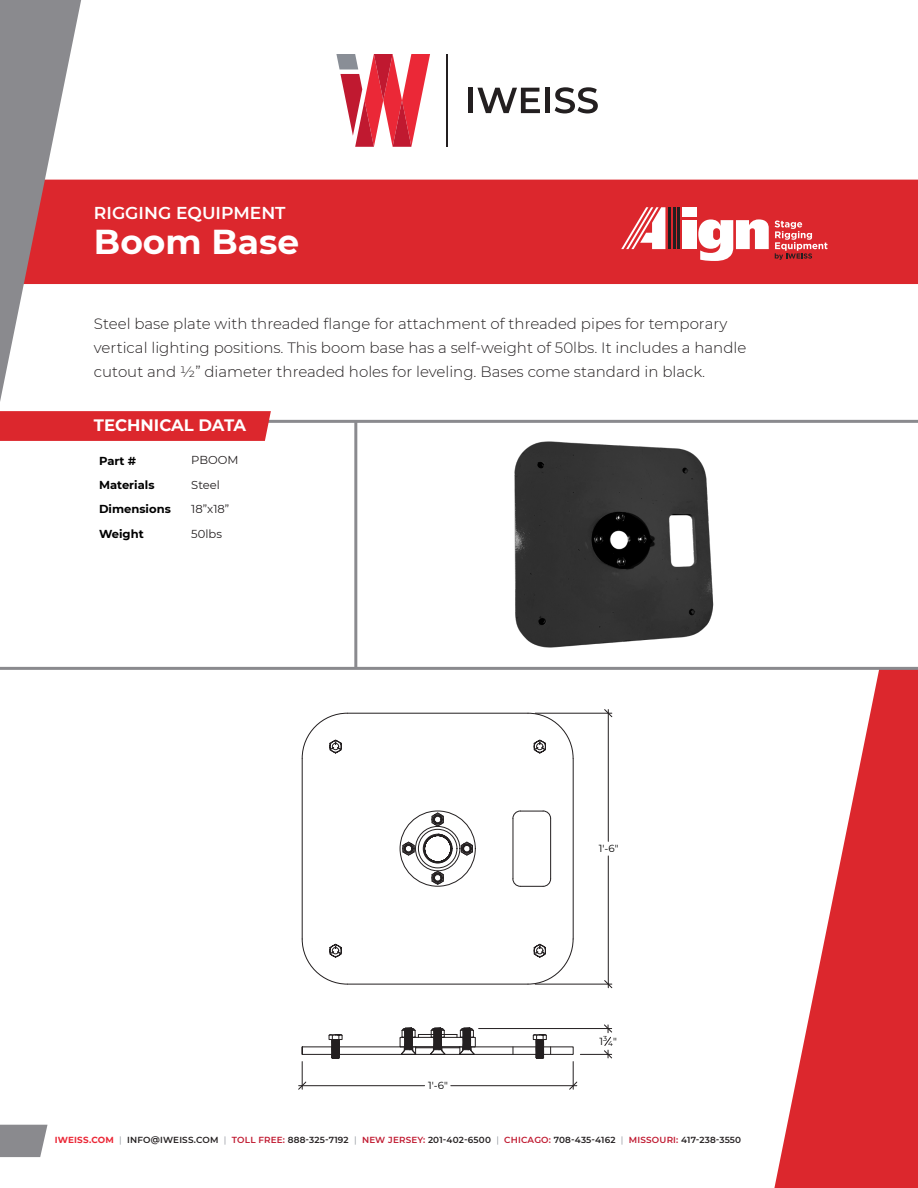
<style>
.page{position:relative;width:918px;height:1188px;background:#fff}
.page>*{position:absolute;margin:0;border:0;box-sizing:border-box;transform-origin:0 0}
.t1{font:700 34.5px "Montserrat";color:#fff}
.t2{font:600 17.25px "Montserrat";color:#fff}
.t3{font:700 16.5px "Montserrat";color:#fff}
.t4{font:300 15px/24px "Montserrat";color:#231f20}
.t5{font:700 11.55px "Montserrat";color:#000}
.t6{font:11.55px "Montserrat";color:#231f20}
.t7{font:10.2px "Montserrat";color:#000}
.t8{font:600 8.85px "Montserrat";letter-spacing:.02em;color:#231f20}
.t9{font:7.2px "Montserrat";color:#000}
.s1{font-weight:700;color:#eb2837}
.s2{font-weight:400;color:#898e96}
.s3{color:#c01930}
</style>
<div class="page">
<svg style="left:774px;top:670px;width:144px;height:518px;fill:#dc272d"></svg>
<hr style="left:0;top:420px;width:918px;height:3px;background:#8a8a8e">
<hr style="left:0;top:667px;width:918px;height:3px;background:#8a8a8e">
<hr style="left:354px;top:421px;width:3px;height:247px;background:#8a8a8e">
<div style="left:81px;top:180px;width:837px;height:104px;background:#dc272d"></div>
<svg style="left:0;top:0;width:81px;height:402px"></svg>
<svg style="left:0;top:1125px;width:48px;height:32px;background:#949497"></svg>
<svg style="left:0;top:411px;width:271px;height:30px;background:#dc2a30"></svg>
<svg style="left:775px;top:221px;width:52px;height:39px;background:#d95055"></svg>
<hr style="left:668px;top:207px;width:2px;height:42px;background:#231f20">
<hr style="left:673px;top:207px;width:2px;height:42px;background:#231f20">
<hr style="left:678px;top:207px;width:2px;height:42px;background:#231f20">
<div style="left:682px;top:207px;width:15px;height:10px;background:#fff"></div>
<div style="left:682px;top:220px;width:15px;height:29px;background:#fff"></div>
<svg style="left:621px;top:207px;width:44px;height:42px"></svg>
<svg style="left:698px;top:219px;width:71px;height:42px"></svg>
<div style="left:468px;top:88px;width:5px;height:25px;background:#231f20"></div>
<svg style="left:477px;top:88px;width:63px;height:25px"></svg>
<div style="left:545px;top:88px;width:5px;height:25px;background:#231f20"></div>
<svg style="left:555px;top:87px;width:43px;height:26px"></svg>
<hr style="left:447px;top:54px;width:1px;height:93px;background:#231f20">
<svg style="left:336px;top:54px;width:94px;height:93px"></svg>
<hr style="left:573px;top:758px;width:1px;height:181px;background:#231f20">
<hr style="left:347px;top:713px;width:181px;height:1px;background:#231f20">
<hr style="left:302px;top:758px;width:1px;height:181px;background:#231f20">
<hr style="left:347px;top:984px;width:181px;height:1px;background:#231f20">
<svg style="left:512px;top:878px;width:39px;height:9px"></svg>
<hr style="left:550px;top:819px;width:1px;height:60px;background:#231f20">
<svg style="left:512px;top:810px;width:39px;height:9px"></svg>
<hr style="left:513px;top:819px;width:1px;height:60px;background:#231f20">
<div style="left:415px;top:826px;width:45px;height:45px;border:1px solid #231f20;border-radius:50%"></div>
<svg style="left:302px;top:713px;width:48px;height:46px"></svg>
<svg style="left:527px;top:713px;width:47px;height:46px"></svg>
<svg style="left:526px;top:938px;width:48px;height:47px"></svg>
<svg style="left:302px;top:938px;width:48px;height:47px"></svg>
<div style="left:423px;top:834px;width:29px;height:29px;border:1px solid #231f20;border-radius:50%"></div>
<div style="left:418px;top:829px;width:39px;height:39px;border:1px solid #231f20;border-radius:50%"></div>
<svg style="left:431px;top:812px;width:13px;height:15px"></svg>
<svg style="left:461px;top:841px;width:12px;height:15px"></svg>
<svg style="left:424px;top:834px;width:28px;height:51px"></svg>
<svg style="left:402px;top:841px;width:13px;height:15px"></svg>
<hr style="left:535px;top:984px;width:77px;height:1px;background:#231f20">
<hr style="left:535px;top:713px;width:77px;height:1px;background:#231f20">
<hr style="left:608px;top:856px;width:1px;height:132px;background:#231f20">
<hr style="left:608px;top:710px;width:1px;height:131px;background:#231f20">
<svg style="left:604px;top:980px;width:9px;height:8px"></svg>
<svg style="left:604px;top:709px;width:9px;height:8px"></svg>
<svg style="left:298px;top:1028px;width:280px;height:62px"></svg>
<hr style="left:580px;top:1054px;width:32px;height:1px;background:#231f20">
<hr style="left:479px;top:1028px;width:133px;height:1px;background:#231f20">
<svg style="left:597px;top:1024px;width:15px;height:35px"></svg>
<img style="left:514px;top:441px;width:200px;height:207px">
<p class="t2" style="left:94px;top:201px;width:193px">RIGGING EQUIPMENT</p>
<p class="t1" style="left:94px;top:216px;width:207px">Boom Base</p>
<p class="t4" style="left:94px;top:311px;width:654px">Steel base plate with threaded flange for attachment of threaded pipes for temporary vertical lighting positions. This boom base has a self-weight of 50lbs. It includes a handle cutout and ½” diameter threaded holes for leveling. Bases come standard in black.</p>
<p class="t3" style="left:94px;top:413px;width:154px">TECHNICAL DATA</p>
<p class="t5" style="left:99px;top:452px;width:39px">Part #</p>
<p class="t6" style="left:191px;top:452px;width:49px">PBOOM</p>
<p class="t5" style="left:99px;top:476px;width:57px">Materials</p>
<p class="t6" style="left:191px;top:477px;width:30px">Steel</p>
<p class="t5" style="left:99px;top:501px;width:73px">Dimensions</p>
<p class="t6" style="left:191px;top:501px;width:40px">18”x18”</p>
<p class="t5" style="left:99px;top:525px;width:46px">Weight</p>
<p class="t6" style="left:191px;top:526px;width:32px">50lbs</p>
<p class="t7" style="left:428px;top:1079px;width:21px">1'-6"</p>
<p class="t7" style="left:599px;top:842px;width:21px">1'-6"</p>
<p class="t7" style="left:600px;top:1034px;width:9px">1<sup>3</sup></p>
<p class="t9" style="left:608px;top:1039px;width:10px">4<sup>"</sup></p>
<p class="t8" style="left:55px;top:1134px;width:688px"><span class="s1">IWEISS.COM</span> <span class="s2">|</span> INFO@IWEISS.COM <span class="s2">|</span> <span class="s3">TOLL FREE:</span> 888-325-7192 <span class="s2">|</span> <span class="s3">NEW JERSEY:</span> 201-402-6500 <span class="s2">|</span> <span class="s3">CHICAGO:</span> 708-435-4162 <span class="s2">|</span> <span class="s3">MISSOURI:</span> 417-238-3550</p>
</div>
